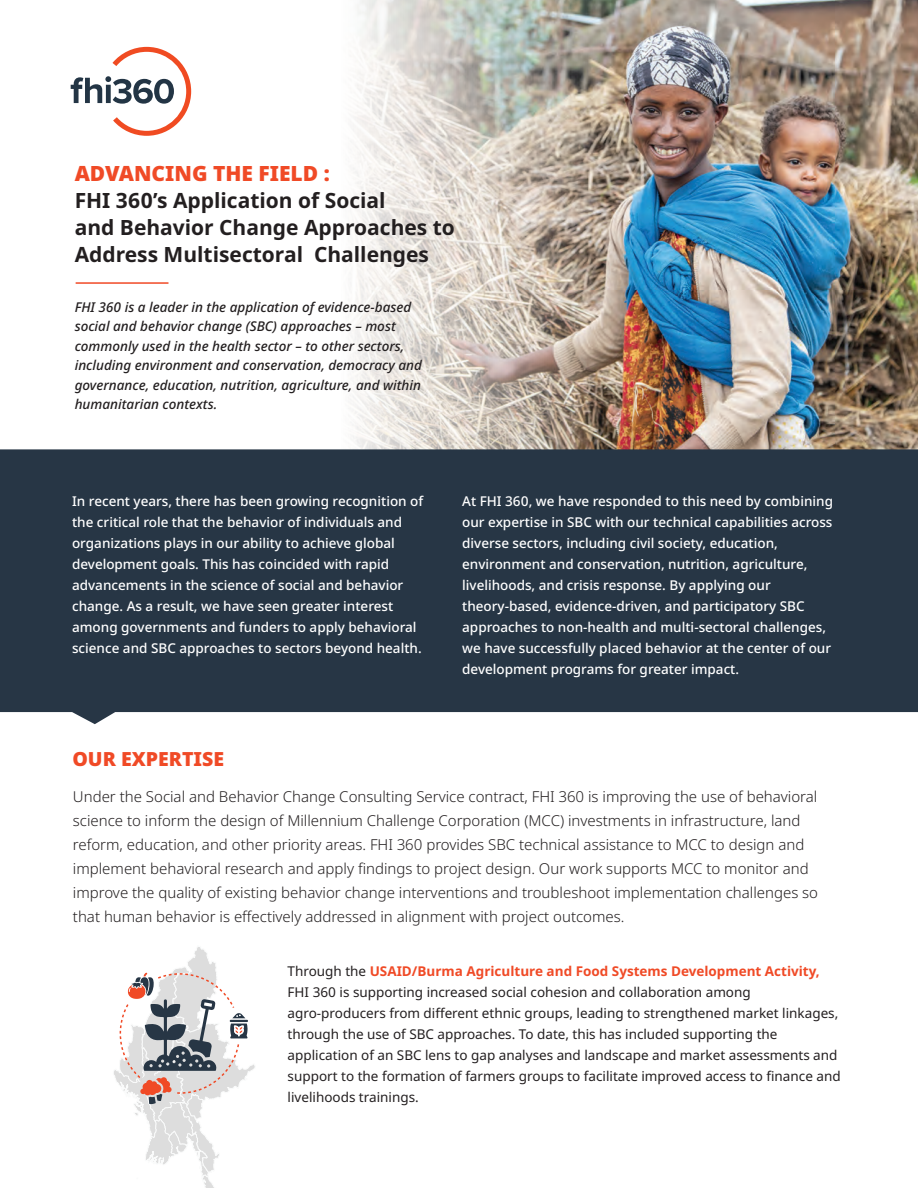
<style>
.page{position:relative;width:918px;height:1188px;background:#fff}
.page>*{position:absolute;margin:0;border:0;box-sizing:border-box;transform-origin:0 0}
.t1{font:700 21px/27px "Noto Sans";color:#231f20}
.t2{font:900 21px "Noto Sans";color:#f04a26}
.t3{font:900 19.5px "Noto Sans";color:#f04a26}
.t4{font:300 15px/24px "Noto Sans";color:#231f20}
.t5{font:500 13.5px/21px "Noto Sans";color:#fff}
.t6{font:13.5px/21px "Noto Sans";color:#231f20}
.t7{font:italic 500 13.5px/19.5px "Noto Sans";color:#231f20}
.s1{font-weight:700;color:#f04a26}
</style>
<div class="page">
<img style="left:611px;top:0;width:307px;height:449px">
<svg style="left:70px;top:0;width:541px;height:449px"></svg>
<hr style="left:76px;top:282px;width:92px;height:2px;background:#f04a26">
<div style="left:0;top:449px;width:918px;height:275px;background:#273645"></div>
<svg style="left:114px;top:947px;width:141px;height:241px"></svg>
<svg style="left:71px;top:47px;width:120px;height:89px"></svg>
<h1 class="t2" style="left:75px;top:161px;width:257px">ADVANCING THE FIELD :</h1>
<h1 class="t1" style="left:75px;top:187px;width:382px">FHI 360’s Application of Social<br>and Behavior Change Approaches to<br>Address Multisectoral Challenges</h1>
<p class="t7" style="left:75px;top:298px;width:349px">FHI 360 is a leader in the application of evidence-based social and behavior change (SBC) approaches – most commonly used in the health sector – to other sectors, including environment and conservation, democracy and governance, education, nutrition, agriculture, and within humanitarian contexts.</p>
<p class="t5" style="left:72px;top:490px;width:353px">In recent years, there has been growing recognition of the critical role that the behavior of individuals and organizations plays in our ability to achieve global development goals. This has coincided with rapid advancements in the science of social and behavior change. As a result, we have seen greater interest among governments and funders to apply behavioral science and SBC approaches to sectors beyond health.</p>
<p class="t5" style="left:462px;top:491px;width:372px">At FHI 360, we have responded to this need by combining our expertise in SBC with our technical capabilities across diverse sectors, including civil society, education, environment and conservation, nutrition, agriculture, livelihoods, and crisis response. By applying our theory-based, evidence-driven, and participatory SBC approaches to non-health and multi-sectoral challenges, we have successfully placed behavior at the center of our development programs for greater impact.</p>
<h2 class="t3" style="left:72px;top:748px;width:153px">OUR EXPERTISE</h2>
<p class="t4" style="left:73px;top:785px;width:747px">Under the Social and Behavior Change Consulting Service contract, FHI 360 is improving the use of behavioral science to inform the design of Millennium Challenge Corporation (MCC) investments in infrastructure, land reform, education, and other priority areas. FHI 360 provides SBC technical assistance to MCC to design and implement behavioral research and apply findings to project design. Our work supports MCC to monitor and improve the quality of existing behavior change interventions and troubleshoot implementation challenges so that human behavior is effectively addressed in alignment with project outcomes.</p>
<p class="t6" style="left:288px;top:961px;width:555px">Through the <span class="s1">USAID/Burma Agriculture and Food Systems Development Activity, </span>FHI 360 is supporting increased social cohesion and collaboration among agro-producers from different ethnic groups, leading to strengthened market linkages, through the use of SBC approaches. To date, this has included supporting the application of an SBC lens to gap analyses and landscape and market assessments and support to the formation of farmers groups to facilitate improved access to finance and livelihoods trainings.</p>
</div>
